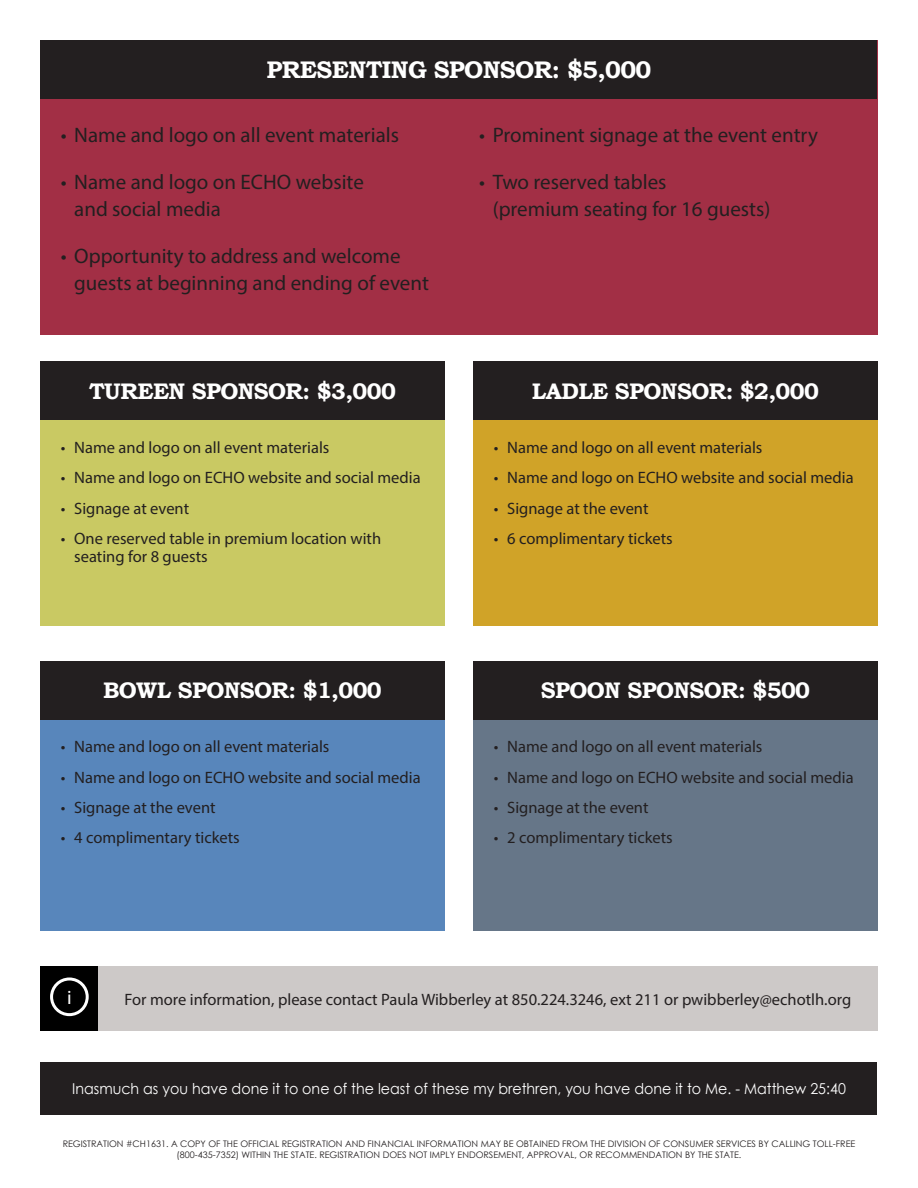
<style>
.page{position:relative;width:918px;height:1188px;background:#fff}
.page>*{position:absolute;margin:0;border:0;box-sizing:border-box;transform-origin:0 0}
.t1{font:700 24px "Bookman Old Style";letter-spacing:-.025em;color:#fff}
.t2{font:700 22.5px "Bookman Old Style";letter-spacing:-.025em;color:#fff}
.t3{font:21px/27px "Myriad Pro";color:#231f20}
.t4{font:19.5px "Myriad Pro";color:#fff}
.t5{font:16.5px/18px "Myriad Pro";color:#231f20}
.t6{font:15px "Century Gothic";color:#fff;scale:.95 1}
.t7{font:9px/10.8px "Century Gothic";color:#231f20;text-align:center}
</style>
<div class="page">
<div style="left:98px;top:966px;width:780px;height:65px;background:#cdc9c8"></div>
<div style="left:40px;top:362px;width:405px;height:263px;background:#c9c963"></div>
<div style="left:473px;top:362px;width:405px;height:263px;background:#d0a328"></div>
<div style="left:40px;top:706px;width:405px;height:224px;background:#5886bb"></div>
<div style="left:473px;top:661px;width:405px;height:269px;background:#667688"></div>
<div style="left:40px;top:40px;width:419px;height:295px;background:#a22f45"></div>
<div style="left:459px;top:40px;width:419px;height:295px;background:#a22f45"></div>
<div style="left:40px;top:40px;width:838px;height:59px;background:#231f20"></div>
<div style="left:40px;top:362px;width:405px;height:58px;background:#231f20"></div>
<div style="left:473px;top:362px;width:405px;height:58px;background:#231f20"></div>
<div style="left:40px;top:661px;width:405px;height:58px;background:#231f20"></div>
<div style="left:473px;top:661px;width:405px;height:58px;background:#231f20"></div>
<div style="left:40px;top:1062px;width:838px;height:53px;background:#231f20"></div>
<div style="left:40px;top:966px;width:58px;height:65px;background:#000"></div>
<div style="left:50px;top:978px;width:39px;height:38px;border:3px solid #fff;border-radius:50%"></div>
<p class="t1" style="left:267px;top:53px;width:386px">PRESENTING SPONSOR: $5,000</p>
<p class="t3" style="left:61px;top:121px;width:340px">• Name and logo on all event materials</p>
<p class="t3" style="left:74px;top:168px;width:291px;text-indent:-14px">• Name and logo on ECHO website and social media</p>
<p class="t3" style="left:74px;top:242px;width:356px;text-indent:-14px">• Opportunity to address and welcome guests at beginning and ending of event</p>
<p class="t3" style="left:479px;top:121px;width:340px">• Prominent signage at the event entry</p>
<p class="t3" style="left:493px;top:168px;width:279px;text-indent:-14px">• Two reserved tables<br>(premium seating for 16 guests)</p>
<p class="t2" style="left:89px;top:375px;width:308px">TUREEN SPONSOR: $3,000</p>
<p class="t2" style="left:532px;top:375px;width:289px">LADLE SPONSOR: $2,000</p>
<p class="t5" style="left:61px;top:438px;width:270px">• Name and logo on all event materials</p>
<p class="t5" style="left:61px;top:468px;width:361px">• Name and logo on ECHO website and social media</p>
<p class="t5" style="left:61px;top:499px;width:130px">• Signage at event</p>
<p class="t5" style="left:74px;top:529px;width:308px;text-indent:-14px">• One reserved table in premium location with seating for 8 guests</p>
<p class="t5" style="left:494px;top:438px;width:270px">• Name and logo on all event materials</p>
<p class="t5" style="left:494px;top:468px;width:361px">• Name and logo on ECHO website and social media</p>
<p class="t5" style="left:494px;top:499px;width:156px">• Signage at the event</p>
<p class="t5" style="left:494px;top:529px;width:181px">• 6 complimentary tickets</p>
<p class="t2" style="left:103px;top:674px;width:280px">BOWL SPONSOR: $1,000</p>
<p class="t2" style="left:541px;top:674px;width:271px">SPOON SPONSOR: $500</p>
<p class="t5" style="left:61px;top:737px;width:270px">• Name and logo on all event materials</p>
<p class="t5" style="left:61px;top:768px;width:361px">• Name and logo on ECHO website and social media</p>
<p class="t5" style="left:61px;top:798px;width:156px">• Signage at the event</p>
<p class="t5" style="left:61px;top:829px;width:181px">• 4 complimentary tickets</p>
<p class="t5" style="left:494px;top:737px;width:270px">• Name and logo on all event materials</p>
<p class="t5" style="left:494px;top:768px;width:361px">• Name and logo on ECHO website and social media</p>
<p class="t5" style="left:494px;top:798px;width:156px">• Signage at the event</p>
<p class="t5" style="left:494px;top:829px;width:181px">• 2 complimentary tickets</p>
<p class="t4" style="left:67px;top:986px;width:6px">i</p>
<p class="t5" style="left:125px;top:990px;width:728px">For more information, please contact Paula Wibberley at 850.224.3246, ext 211 or pwibberley@echotlh.org</p>
<p class="t6" style="left:72px;top:1078px;width:816px">Inasmuch as you have done it to one of the least of these my brethren, you have done it to Me. - Matthew 25:40</p>
<p class="t7" style="left:63px;top:1138px;width:794px">REGISTRATION #CH1631. A COPY OF THE OFFICIAL REGISTRATION AND FINANCIAL INFORMATION MAY BE OBTAINED FROM THE DIVISION OF CONSUMER SERVICES BY CALLING TOLL-FREE (800-435-7352) WITHIN THE STATE. REGISTRATION DOES NOT IMPLY ENDORSEMENT, APPROVAL, OR RECOMMENDATION BY THE STATE.</p>
</div>
